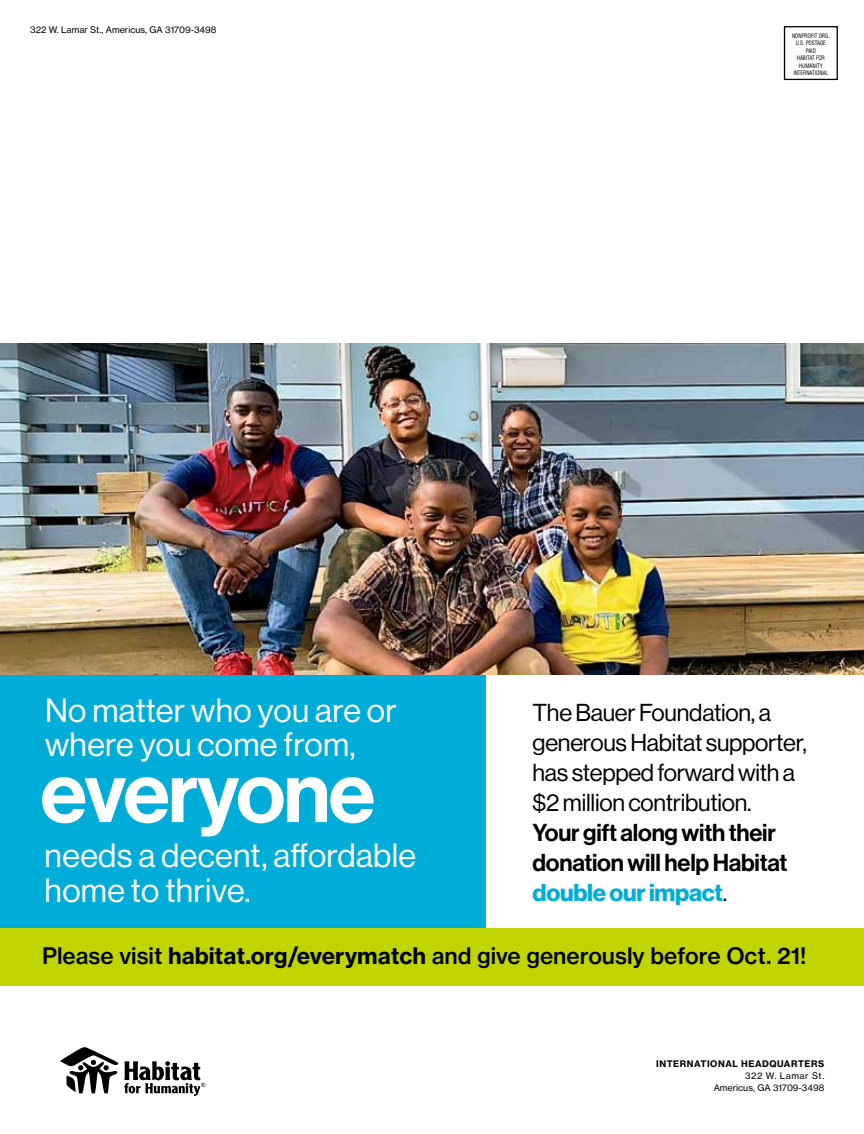
<style>
.page{position:relative;width:864px;height:1134px;background:#fff}
.page>*{position:absolute;margin:0;border:0;box-sizing:border-box;transform-origin:0 0}
.t1{font:85.35px "N Haas Grotesk DS Pro 65 Md";letter-spacing:-.02em;color:#fff}
.t2{font:33px/34.5px "N Haas Grotesk DS Pro 55 Rg";letter-spacing:.01em;color:#fff}
.t3{font:24px/30px "N Haas Grotesk DS Pro 55 Rg";letter-spacing:-.01em;color:#000}
.t4{font:24px/30px "N Haas Grotesk DS Pro 65 Md";letter-spacing:-.01em;color:#000}
.t5{font:24px "N Haas Grotesk DS Pro 75 Bd";letter-spacing:-.01em;color:#00acd8}
.t6{font:22.5px "N Haas Grotesk TX Pro 65 Md";color:#000}
.t7{font:9px/12px "N Haas Grotesk TX Pro 55 Rg";color:#000;text-align:right}
.t8{font:9px "N Haas Grotesk TX Pro 75 Bd";letter-spacing:.06em;color:#000}
.t9{font:condensed 6px/7.5px "Helvetica LT Std";letter-spacing:-.015em;color:#000;text-align:center;scale:.9 1}
.s1{font-family:"N Haas Grotesk DS Pro 55 Rg";color:#000}
.s2{font-family:"N Haas Grotesk TX Pro 75 Bd"}
</style>
<div class="page">
<div style="left:0;top:675px;width:486px;height:301px;background:#00acd8"></div>
<img style="left:0;top:343px;width:864px;height:332px">
<div style="left:784px;top:26px;width:54px;height:54px;border:1px solid #000"></div>
<svg style="left:60px;top:1047px;width:145px;height:49px"></svg>
<div style="left:0;top:928px;width:864px;height:58px;background:#c0d400"></div>
<p class="t7" style="left:30px;top:24px;width:188px">322 W. Lamar St., Americus, GA 31709-3498</p>
<p class="t9" style="left:792px;top:32px;width:43px">NONPROFIT ORG.<br>U.S. POSTAGE<br>PAID<br>HABITAT FOR<br>HUMANITY<br>INTERNATIONAL</p>
<h2 class="t2" style="left:45px;top:693px;width:353px">No matter who you are or where you come from,</h2>
<h1 class="t1" style="left:40px;top:743px;width:336px">everyone</h1>
<h2 class="t2" style="left:45px;top:838px;width:373px">needs a decent, affordable home to thrive.</h2>
<p class="t3" style="left:533px;top:697px;width:276px">The Bauer Foundation, a generous Habitat supporter, has stepped forward with a $2 million contribution.</p>
<p class="t4" style="left:533px;top:818px;width:256px">Your gift along with their donation will help Habitat</p>
<p class="t5" style="left:533px;top:878px;width:196px">double our impact<span class="s1">.</span></p>
<p class="t6" style="left:42px;top:942px;width:766px">Please visit <span class="s2">habitat.org/everymatch</span> and give generously before Oct. 21!</p>
<p class="t8" style="left:656px;top:1058px;width:170px">INTERNATIONAL HEADQUARTERS</p>
<p class="t7" style="left:714px;top:1070px;width:112px">322 W. Lamar St.<br>Americus, GA 31709-3498</p>
</div>
